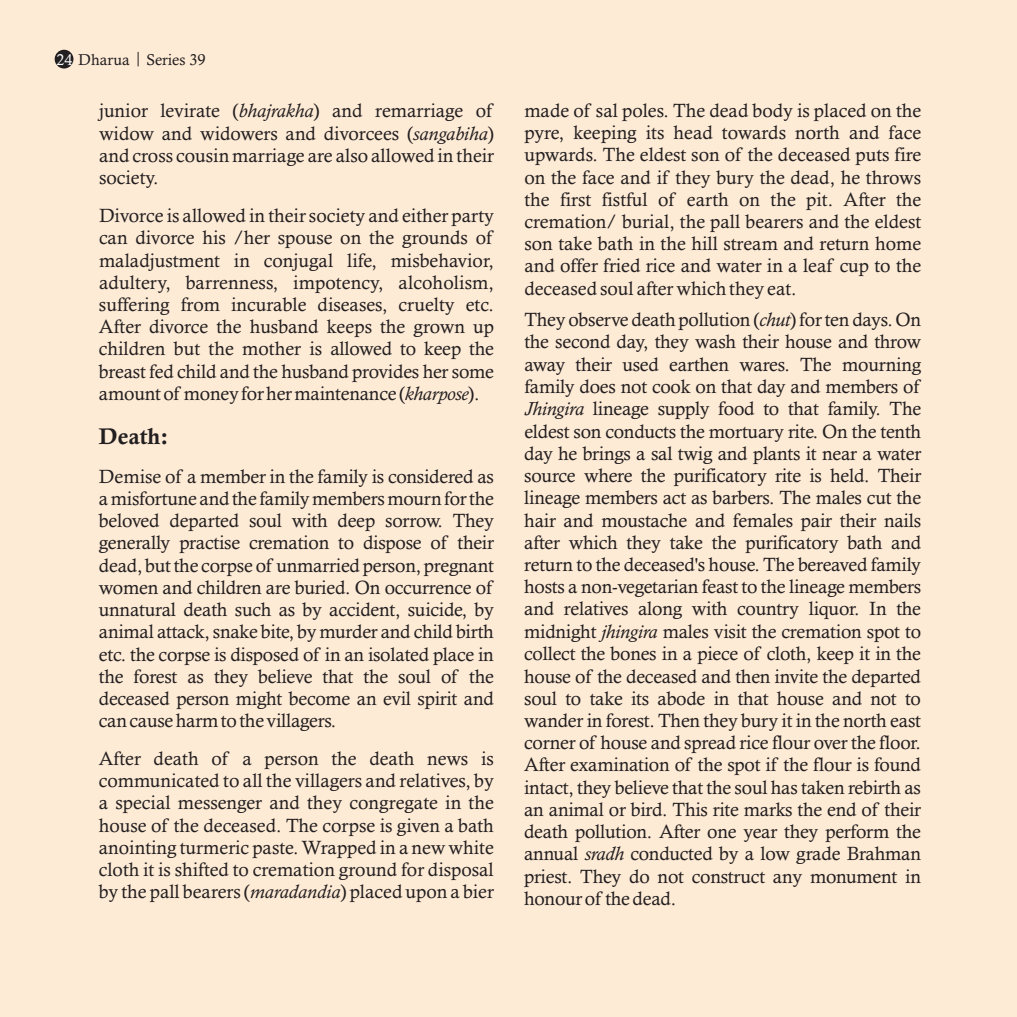
<style>
.page{position:relative;width:1017px;height:1017px;background:#feebd6}
.page>*{position:absolute;margin:0;border:0;box-sizing:border-box;transform-origin:0 0}
.t1{font:700 22.75px "Calisto";color:#231f20}
.t2{font:19.25px/22.2px "Calisto";color:#231f20;text-align:justify}
.t3{font:15.75px "Calisto";color:#231f20}
.s1{color:#fff}
.s2{font-style:italic}
</style>
<div class="page">
<div style="left:55px;top:50px;width:18px;height:19px;background:#231f20;border-radius:50%"></div>
<svg style="left:138px;top:52px;width:1px;height:14px"></svg>
<p class="t3" style="left:56px;top:53px;width:151px"><span class="s1">24</span> Dharua Series 39</p>
<p class="t2" style="left:99px;top:101px;width:397px">junior levirate (<span class="s2">bhajrakha</span>) and remarriage of widow and widowers and divorcees (<span class="s2">sangabiha</span>) and cross cousin marriage are also allowed in their society.</p>
<p class="t2" style="left:99px;top:206px;width:397px">Divorce is allowed in their society and either party can divorce his /her spouse on the grounds of maladjustment in conjugal life, misbehavior, adultery, barrenness, impotency, alcoholism, suffering from incurable diseases, cruelty etc.<br>After divorce the husband keeps the grown up children but the mother is allowed to keep the breast fed child and the husband provides her some amountof moneyforhermaintenance (<span class="s2">kharpose</span>).</p>
<p class="t1" style="left:99px;top:427px;width:71px">Death:</p>
<p class="t2" style="left:99px;top:467px;width:397px">Demise of a member in the family is considered as amisfortune andthe familymembersmournforthe beloved departed soul with deep sorrow. They generally practise cremation to dispose of their dead, but the corpse of unmarried person, pregnant women and children are buried. On occurrence of unnatural death such as by accident, suicide, by animal attack, snake bite, by murder and child birth etc. the corpse is disposed of in an isolated place in the forest as they believe that the soul of the deceased person might become an evil spirit and cancauseharmtothe villagers.</p>
<p class="t2" style="left:99px;top:749px;width:397px">After death of a person the death news is communicated to all the villagers and relatives, by a special messenger and they congregate in the house of the deceased. The corpse is given a bath anointing turmeric paste. Wrapped in a new white cloth it is shifted to cremation ground for disposal by the pall bearers (<span class="s2">maradandia</span>) placed upon a bier</p>
<p class="t2" style="left:524px;top:101px;width:399px">made of sal poles. The dead body is placed on the pyre, keeping its head towards north and face upwards. The eldest son of the deceased puts fire on the face and if they bury the dead, he throws the first fistful of earth on the pit. After the cremation/ burial, the pall bearers and the eldest son take bath in the hill stream and return home and offer fried rice and water in a leaf cup to the deceased soul after which they eat.</p>
<p class="t2" style="left:524px;top:310px;width:399px">They observe death pollution (<span class="s2">chut</span>) for ten days. On the second day, they wash their house and throw away their used earthen wares. The mourning family does not cook on that day and members of <span class="s2">Jhingira</span> lineage supply food to that family. The eldest son conducts the mortuary rite. On the tenth day he brings a sal twig and plants it near a water source where the purificatory rite is held. Their lineage members act as barbers. The males cut the hair and moustache and females pair their nails after which they take the purificatory bath and return to the deceased's house. The bereaved family hosts a non-vegetarian feast to the lineage members and relatives along with country liquor. In the midnight <span class="s2">jhingira</span> males visit the cremation spot to collect the bones in a piece of cloth, keep it in the house of the deceased and then invite the departed soul to take its abode in that house and not to wander in forest. Then they bury it in the north east corner of house and spread rice flour over the floor.<br>After examination of the spot if the flour is found intact, they believe that the soul has taken rebirth as an animal or bird. This rite marks the end of their death pollution. After one year they perform the annual <span class="s2">sradh</span> conducted by a low grade Brahman priest. They do not construct any monument in honourof thedead.</p>
</div>
